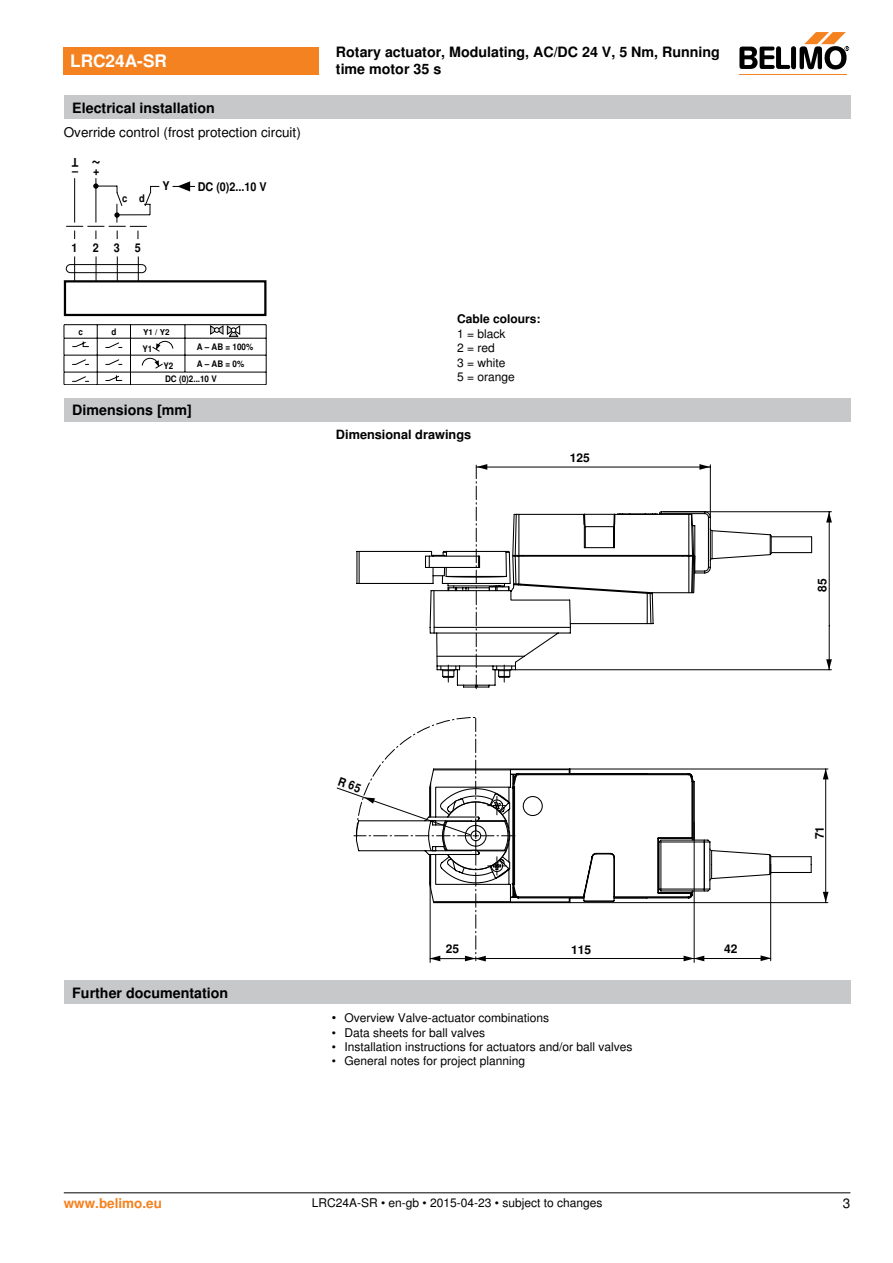
<style>
.page{position:relative;width:893px;height:1263px;background:#fff}
.page>*{position:absolute;margin:0;border:0;box-sizing:border-box;transform-origin:0 0}
.t1{font:700 18px "Nimbus Sans BEL";color:#000;scale:.9 1}
.t2{font:700 17.25px "Nimbus Sans BEL";color:#fff}
.t3{font:700 14.25px/17.1px "Nimbus Sans BEL";color:#000}
.t4{font:13.5px "Nimbus Sans BEL";color:#000}
.t5{font:700 13.5px "Nimbus Sans BEL";color:#f58220}
.t6{font:700 12.75px "Nimbus Sans BEL";color:#000}
.t7{font:12px/14.4px "Nimbus Sans BEL";color:#000}
.t8{font:700 12px "Nimbus Sans BEL";color:#000;scale:.9 1}
.t9{font:700 12px "Nimbus Sans BEL";color:#000}
.t10{font:700 12px "Nimbus Sans BEL";color:#000}
.t11{font:700 10.5px "Nimbus Sans BEL";color:#000;scale:.9 1}
.t12{font:700 9px/14.9px "Nimbus Sans BEL";color:#000;scale:.9 1}
.t13{font:700 8.1px "Nimbus Sans BEL";color:#000}
.s1{font-size:12.75px}
</style>
<div class="page">
<svg style="left:173px;top:181px;width:22px;height:11px"></svg>
<svg style="left:65px;top:178px;width:94px;height:102px"></svg>
<hr style="left:64px;top:324px;width:202px;height:1px;background:#000">
<hr style="left:266px;top:325px;width:1px;height:60px;background:#000">
<hr style="left:64px;top:338px;width:202px;height:1px;background:#000">
<hr style="left:64px;top:355px;width:202px;height:1px;background:#000">
<svg style="left:185px;top:325px;width:1px;height:47px"></svg>
<svg style="left:64px;top:325px;width:1px;height:59px"></svg>
<svg style="left:130px;top:325px;width:1px;height:59px"></svg>
<hr style="left:64px;top:372px;width:202px;height:1px;background:#000">
<hr style="left:64px;top:384px;width:202px;height:1px;background:#000">
<svg style="left:152px;top:341px;width:21px;height:11px"></svg>
<svg style="left:142px;top:358px;width:21px;height:11px"></svg>
<svg style="left:72px;top:325px;width:51px;height:60px"></svg>
<svg style="left:210px;top:325px;width:30px;height:12px"></svg>
<div style="left:64px;top:280px;width:202px;height:36px;border:2px solid #000"></div>
<div style="left:64px;top:398px;width:786px;height:23px;background:#c7c8ca"></div>
<hr style="left:570px;top:769px;width:258px;height:1px;background:#000">
<hr style="left:570px;top:902px;width:258px;height:1px;background:#000">
<hr style="left:825px;top:769px;width:1px;height:134px;background:#000">
<hr style="left:770px;top:864px;width:1px;height:97px;background:#000">
<hr style="left:476px;top:958px;width:295px;height:1px;background:#000">
<svg style="left:356px;top:550px;width:457px;height:352px"></svg>
<hr style="left:663px;top:511px;width:168px;height:1px;background:#000">
<hr style="left:829px;top:512px;width:1px;height:114px;background:#000">
<hr style="left:515px;top:669px;width:316px;height:1px;background:#000">
<hr style="left:829px;top:626px;width:1px;height:44px;background:#000">
<hr style="left:430px;top:882px;width:1px;height:80px;background:#000">
<svg style="left:358px;top:464px;width:455px;height:225px"></svg>
<svg style="left:826px;top:659px;width:6px;height:11px"></svg>
<svg style="left:826px;top:512px;width:6px;height:10px"></svg>
<svg style="left:823px;top:892px;width:5px;height:10px"></svg>
<svg style="left:823px;top:769px;width:5px;height:10px"></svg>
<svg style="left:761px;top:955px;width:10px;height:6px"></svg>
<hr style="left:694px;top:822px;width:1px;height:140px;background:#000">
<svg style="left:684px;top:956px;width:20px;height:5px"></svg>
<div style="left:64px;top:981px;width:786px;height:23px;background:#c7c8ca"></div>
<div style="left:64px;top:47px;width:255px;height:27px;background:#f58220"></div>
<hr style="left:739px;top:74px;width:107px;height:1px;background:#f58220">
<svg style="left:739px;top:32px;width:110px;height:38px"></svg>
<div style="left:64px;top:96px;width:786px;height:23px;background:#c7c8ca"></div>
<hr style="left:64px;top:1192px;width:786px;height:1px;background:#000">
<svg style="left:336px;top:717px;width:182px;height:244px"></svg>
<h2 class="t2" style="left:70px;top:51px;width:98px">LRC24A-SR</h2>
<p class="t3" style="left:336px;top:44px;width:386px">Rotary actuator, Modulating, AC/DC 24 V, 5 Nm, Running time motor 35 s</p>
<p class="t3" style="left:72px;top:100px;width:144px">Electrical installation</p>
<p class="t4" style="left:64px;top:125px;width:239px">Override control (frost protection circuit)</p>
<p class="t8" style="left:78px;top:170px;width:9px;rotate:-180deg">T</p>
<h1 class="t1" style="left:101px;top:176px;width:12px;rotate:-180deg">~</h1>
<p class="t8" style="left:72px;top:163px;width:32px">– +</p>
<p class="t11" style="left:122px;top:191px;width:27px">c d</p>
<p class="t8" style="left:71px;top:240px;width:8px">1</p>
<p class="t8" style="left:93px;top:240px;width:31px">2 3</p>
<p class="t8" style="left:135px;top:240px;width:8px">5</p>
<p class="t8" style="left:163px;top:178px;width:10px">Y</p>
<p class="t8" style="left:198px;top:179px;width:78px">DC (0)2...10 V</p>
<p class="t12" style="left:78px;top:325px;width:7px">c</p>
<p class="t12" style="left:111px;top:325px;width:7px">d</p>
<p class="t13" style="left:143px;top:327px;width:28px">Y1 / Y2</p>
<p class="t12" style="left:142px;top:342px;width:13px">Y1</p>
<p class="t12" style="left:197px;top:340px;width:64px">A – AB = 100%</p>
<p class="t12" style="left:163px;top:359px;width:13px">Y2</p>
<p class="t12" style="left:165px;top:357px;width:89px;text-indent:32px">A – AB = 0%<br>DC (0)2...10 V</p>
<p class="t3" style="left:72px;top:402px;width:121px">Dimensions [mm]</p>
<p class="t10" style="left:457px;top:312px;width:85px">Cable colours:</p>
<p class="t7" style="left:457px;top:327px;width:59px">1 = black<br>2 = red<br>3 = white<br>5 = orange</p>
<p class="t6" style="left:336px;top:427px;width:137px">Dimensional drawings</p>
<p class="t9" style="left:570px;top:450px;width:22px">125</p>
<p class="t9" style="left:814px;top:592px;width:15px;rotate:-90deg">85</p>
<p class="t3" style="left:72px;top:985px;width:157px">Further documentation</p>
<p class="t9" style="left:446px;top:941px;width:15px">25</p>
<p class="t9" style="left:571px;top:942px;width:22px">115</p>
<p class="t7" style="left:332px;top:1011px;width:219px"><span class="s1">•</span> Overview Valve-actuator combinations</p>
<p class="t7" style="left:332px;top:1025px;width:155px">• Data sheets for ball valves</p>
<p class="t7" style="left:332px;top:1040px;width:302px">• Installation instructions for actuators and/or ball valves</p>
<p class="t7" style="left:332px;top:1054px;width:195px">• General notes for project planning</p>
<p class="t9" style="left:724px;top:941px;width:15px">42</p>
<p class="t9" style="left:812px;top:839px;width:15px;rotate:-90deg">71</p>
<p class="t5" style="left:64px;top:1195px;width:100px">www.belimo.eu</p>
<p class="t7" style="left:312px;top:1196px;width:292px">LRC24A-SR • en-gb • 2015-04-23 • subject to changes</p>
<p class="t4" style="left:843px;top:1195px;width:9px">3</p>
</div>
